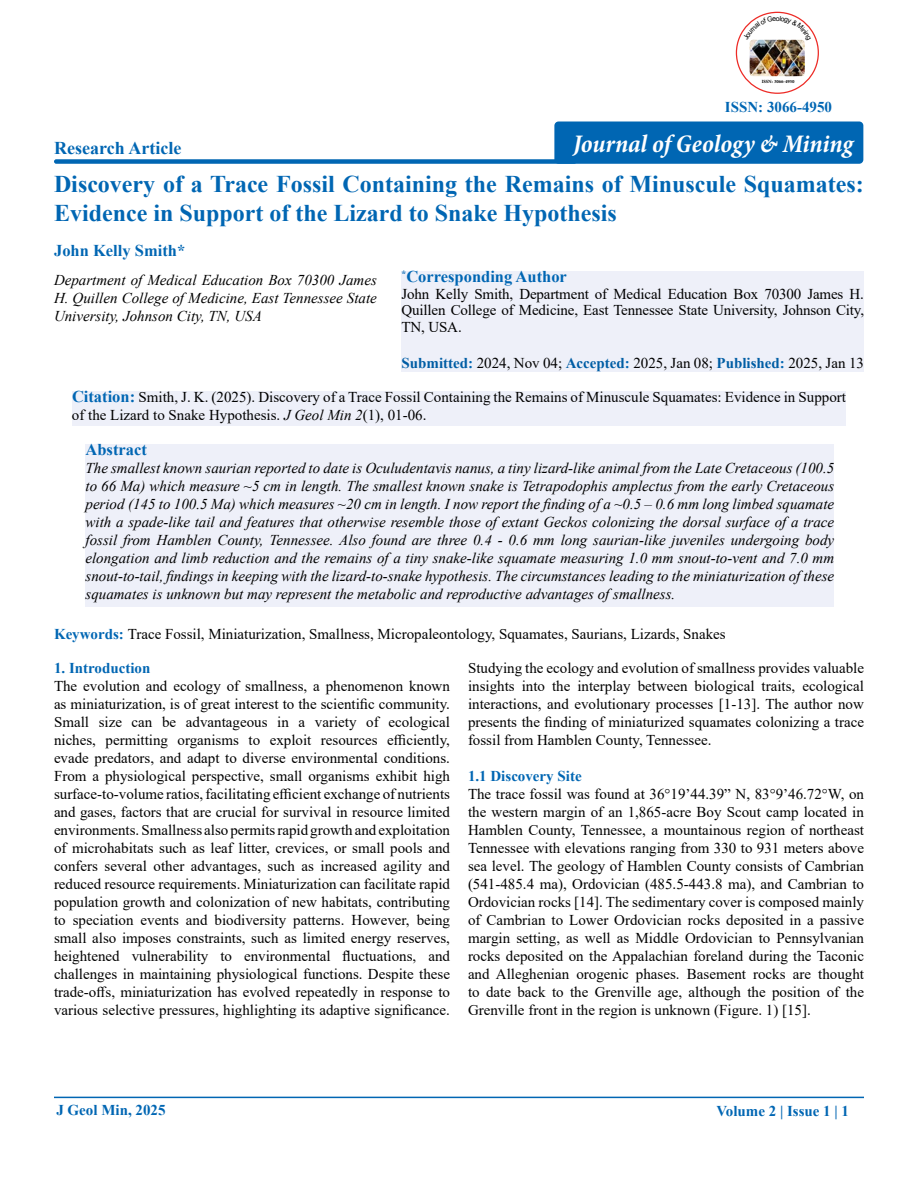
<style>
.page{position:relative;width:918px;height:1188px;background:#fff}
.page>*{position:absolute;margin:0;border:0;box-sizing:border-box;transform-origin:0 0}
.t1{font:italic 700 condensed 25.5px "Minion Pro";letter-spacing:-.005em;color:#fff}
.t2{font:700 24px/28.8px "Times New Roman";color:#0066b3}
.t3{font:700 18px "Times New Roman";color:#0066b3}
.t4{font:700 16.5px "Times New Roman";color:#0066b3}
.t5{font:15px/18px "Times New Roman";color:#000;text-align:justify}
.t6{font:italic 15px/18px "Times New Roman";color:#000;text-align:justify}
.t7{font:700 15px "Times New Roman";color:#0066b3}
.t8{font:7.05px "Arial Unicode MS";color:#000}
.t9{font:700 4.8px "Minion Pro";color:#000}
.s1{font-weight:700;color:#005da4}
.s2{font-weight:700;color:#0066b3}
.s3{font-weight:700;font-size:16.5px;color:#0066b3}
.s4{font-style:italic}
</style>
<div class="page">
<div style="left:54px;top:159px;width:523px;height:5px;background:#0066b3;border-radius:2px"></div>
<hr style="left:54px;top:1097px;width:810px;height:1px;background:#0066b3">
<div style="left:402px;top:271px;width:462px;height:101px;background:#eef0f9"></div>
<div style="left:72px;top:391px;width:774px;height:35px;background:#eef0f9"></div>
<div style="left:86px;top:444px;width:748px;height:163px;background:#eef0f9"></div>
<div style="left:554px;top:122px;width:309px;height:42px;background:#0066b3;border-radius:4px"></div>
<div style="left:736px;top:12px;width:83px;height:82px;border:1px solid #ed2b26;border-radius:50%"></div>
<img style="left:742px;top:16px;width:72px;height:73px">
<p class="t8" style="left:776px;top:13px;width:5px">o</p>
<p class="t3" style="left:54px;top:135px;width:129px">Research Article</p>
<p class="t9" style="left:762px;top:78px;width:34px">ISSN: 3066-4950</p>
<p class="t7" style="left:725px;top:96px;width:109px">ISSN: 3066-4950</p>
<h1 class="t1" style="left:573px;top:126px;width:281px">Journal of Geology &amp; Mining</h1>
<h2 class="t2" style="left:54px;top:169px;width:811px">Discovery of a Trace Fossil Containing the Remains of Minuscule Squamates:<br>Evidence in Support of the Lizard to Snake Hypothesis</h2>
<p class="t4" style="left:54px;top:239px;width:133px">John Kelly Smith*</p>
<p class="t4" style="left:402px;top:265px;width:167px"><sup>*</sup>Corresponding Author</p>
<p class="t5" style="left:402px;top:285px;width:464px;line-height:16.5px">John Kelly Smith, Department of Medical Education Box 70300 James H.<br>Quillen College of Medicine, East Tennessee State University, Johnson City, TN, USA.</p>
<p class="t5" style="left:402px;top:353px;width:464px"><span class="s1">Submitted</span><span class="s2">:</span> 2024, Nov 04; <span class="s1">Accepted</span><span class="s2">:</span> 2025, Jan 08; <span class="s1">Published</span><span class="s2">:</span> 2025, Jan 13</p>
<p class="t5" style="left:72px;top:388px;width:776px"><span class="s3">Citation:</span> Smith, J. K. (2025). Discovery of a Trace Fossil Containing the Remains of Minuscule Squamates: Evidence in Support of the Lizard to Snake Hypothesis. <span class="s4">J Geol Min 2</span>(1), 01-06.</p>
<p class="t4" style="left:86px;top:438px;width:63px">Abstract</p>
<p class="t6" style="left:86px;top:459px;width:750px">The smallest known saurian reported to date is Oculudentavis nanus, a tiny lizard-like animal from the Late Cretaceous (100.5 to 66 Ma) which measure ~5 cm in length. The smallest known snake is Tetrapodophis amplectus from the early Cretaceous period (145 to 100.5 Ma) which measures ~20 cm in length. I now report the finding of a ~0.5 – 0.6 mm long limbed squamate with a spade-like tail and features that otherwise resemble those of extant Geckos colonizing the dorsal surface of a trace fossil from Hamblen County, Tennessee. Also found are three 0.4 - 0.6 mm long saurian-like juveniles undergoing body elongation and limb reduction and the remains of a tiny snake-like squamate measuring 1.0 mm snout-to-vent and 7.0 mm snout-to-tail, findings in keeping with the lizard-to-snake hypothesis. The circumstances leading to the miniaturization of these squamates is unknown but may represent the metabolic and reproductive advantages of smallness.</p>
<p class="t6" style="left:54px;top:271px;width:324px">Department of Medical Education Box 70300 James H. Quillen College of Medicine, East Tennessee State University, Johnson City, TN, USA</p>
<p class="t5" style="left:54px;top:624px;width:673px"><span class="s2">Keywords:</span> Trace Fossil, Miniaturization, Smallness, Micropaleontology, Squamates, Saurians, Lizards, Snakes</p>
<p class="t7" style="left:54px;top:657px;width:98px">1. Introduction</p>
<p class="t5" style="left:54px;top:676px;width:398px">The evolution and ecology of smallness, a phenomenon known as miniaturization, is of great interest to the scientific community.<br>Small size can be advantageous in a variety of ecological niches, permitting organisms to exploit resources efficiently, evade predators, and adapt to diverse environmental conditions.<br>From a physiological perspective, small organisms exhibit high surface-to-volume ratios, facilitating efficient exchange of nutrients and gases, factors that are crucial for survival in resource limited environments. Smallness also permits rapid growth and exploitation of microhabitats such as leaf litter, crevices, or small pools and confers several other advantages, such as increased agility and reduced resource requirements. Miniaturization can facilitate rapid population growth and colonization of new habitats, contributing to speciation events and biodiversity patterns. However, being small also imposes constraints, such as limited energy reserves, heightened vulnerability to environmental fluctuations, and challenges in maintaining physiological functions. Despite these trade-offs, miniaturization has evolved repeatedly in response to various selective pressures, highlighting its adaptive significance.</p>
<p class="t5" style="left:468px;top:658px;width:398px">Studying the ecology and evolution of smallness provides valuable insights into the interplay between biological traits, ecological interactions, and evolutionary processes [1-13]. The author now presents the finding of miniaturized squamates colonizing a trace fossil from Hamblen County, Tennessee.</p>
<p class="t7" style="left:468px;top:765px;width:115px">1.1 Discovery Site</p>
<p class="t5" style="left:468px;top:784px;width:398px">The trace fossil was found at 36°19’44.39” N, 83°9’46.72°W, on the western margin of an 1,865-acre Boy Scout camp located in Hamblen County, Tennessee, a mountainous region of northeast Tennessee with elevations ranging from 330 to 931 meters above sea level. The geology of Hamblen County consists of Cambrian (541-485.4 ma), Ordovician (485.5-443.8 ma), and Cambrian to Ordovician rocks [14]. The sedimentary cover is composed mainly of Cambrian to Lower Ordovician rocks deposited in a passive margin setting, as well as Middle Ordovician to Pennsylvanian rocks deposited on the Appalachian foreland during the Taconic and Alleghenian orogenic phases. Basement rocks are thought to date back to the Grenville age, although the position of the Grenville front in the region is unknown (Figure. 1) [15].</p>
<p class="t7" style="left:56px;top:1100px;width:111px">J Geol Min, 2025</p>
<p class="t7" style="left:716px;top:1100px;width:134px">Volume 2 | Issue 1 | 1</p>
</div>
